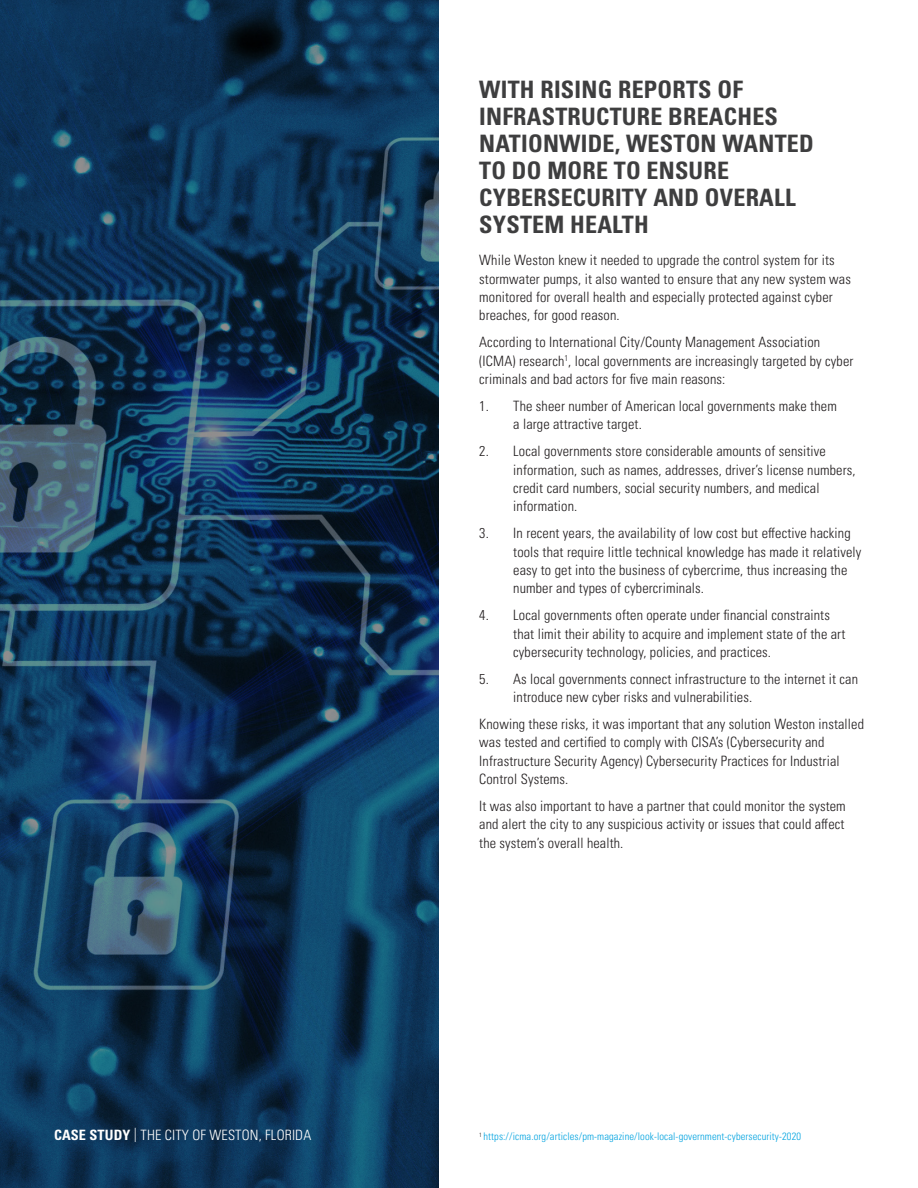
<style>
.page{position:relative;width:918px;height:1188px;background:#fff}
.page>*{position:absolute;margin:0;border:0;box-sizing:border-box;transform-origin:0 0}
.H2_-_CONTENT_HEADER{font:700 condensed 24px/27px "Univers LT Pro";letter-spacing:.01em;color:#3e3e3f}
.COPY{font:300 condensed 14.25px/18.3px "Univers LT Pro";letter-spacing:.01em;color:#231f20}
.COPY-2{font:300 condensed 14.25px "Univers LT Pro";letter-spacing:.01em;color:#fff}
.FOOTER_COPY{font:300 condensed 10.5px "Univers LT Pro";letter-spacing:.01em;color:#00a3e0}
.FOOTER_COPY-2{font:300 condensed 6.15px "Univers LT Pro";color:#231f20}
.s1{font-weight:700}
</style>
<div class="page">
<svg style="left:0;top:0;width:439px;height:1188px;background:#113858"></svg>
<p class="H2_-_CONTENT_HEADER" style="left:479px;top:76px;width:336px">WITH RISING REPORTS OF<br>INFRASTRUCTURE BREACHES<br>NATIONWIDE, WESTON WANTED<br>TO DO MORE TO ENSURE<br>CYBERSECURITY AND OVERALL<br>SYSTEM HEALTH</p>
<p class="COPY" style="left:479px;top:250px;width:373px">While Weston knew it needed to upgrade the control system for its stormwater pumps, it also wanted to ensure that any new system was monitored for overall health and especially protected against cyber breaches, for good reason.</p>
<p class="COPY" style="left:479px;top:332px;width:376px">According to International City/County Management Association (ICMA) research<sup>1</sup>, local governments are increasingly targeted by cyber criminals and bad actors for five main reasons:</p>
<p class="COPY" style="left:513px;top:396px;width:325px;text-indent:-34px">1. The sheer number of American local governments make them a large attractive target.</p>
<p class="COPY" style="left:513px;top:441px;width:344px;text-indent:-34px">2. Local governments store considerable amounts of sensitive information, such as names, addresses, driver’s license numbers, credit card numbers, social security numbers, and medical information.</p>
<p class="COPY" style="left:513px;top:523px;width:350px;text-indent:-34px">3. In recent years, the availability of low cost but effective hacking tools that require little technical knowledge has made it relatively easy to get into the business of cybercrime, thus increasing the number and types of cybercriminals.</p>
<p class="COPY" style="left:513px;top:605px;width:334px;text-indent:-34px">4. Local governments often operate under financial constraints that limit their ability to acquire and implement state of the art cybersecurity technology, policies, and practices.</p>
<p class="COPY" style="left:513px;top:669px;width:346px;text-indent:-34px">5. As local governments connect infrastructure to the internet it can introduce new cyber risks and vulnerabilities.</p>
<p class="COPY" style="left:479px;top:714px;width:386px">Knowing these risks, it was important that any solution Weston installed was tested and certified to comply with CISA’s (Cybersecurity and Infrastructure Security Agency) Cybersecurity Practices for Industrial Control Systems.</p>
<p class="COPY" style="left:479px;top:796px;width:368px;text-align:justify">It was also important to have a partner that could monitor the system and alert the city to any suspicious activity or issues that could affect the system’s overall health.</p>
<p class="COPY-2" style="left:54px;top:1125px;width:259px"><span class="s1">CASE STUDY</span> | THE CITY OF WESTON, FLORIDA</p>
<p class="FOOTER_COPY" style="left:483px;top:1129px;width:319px">https://icma.org/articles/pm-magazine/look-local-government-cybersecurity-2020</p>
<p class="FOOTER_COPY-2" style="left:479px;top:1130px;width:4px">1</p>
</div>
